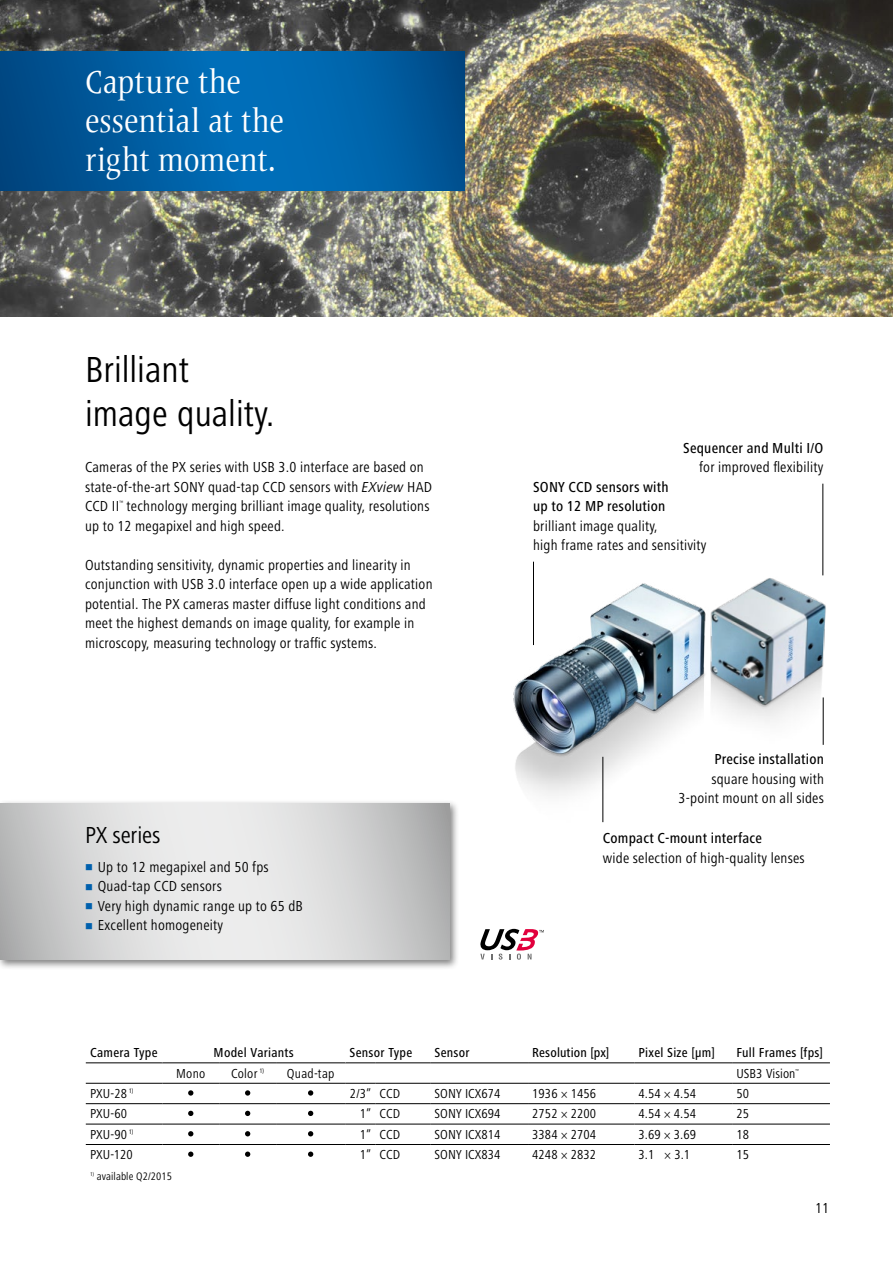
<style>
.page{position:relative;width:893px;height:1263px;background:#fff}
.page>*{position:absolute;margin:0;border:0;box-sizing:border-box;transform-origin:0 0}
.t1{font:condensed 37.5px/43.5px "Frutiger Next LT";color:#000}
.t2{font:condensed 33px/39px "Frutiger Serif LT Pro";color:#fff}
.t3{font:condensed 24px "Frutiger Next LT";letter-spacing:-.005em;color:#000}
.t4{font:condensed 15px/19.5px "Frutiger Next LT";letter-spacing:.015em;color:#000}
.t5{font:500 condensed 15px/19.5px "Frutiger Next LT";letter-spacing:.015em;color:#000}
.t6{font:condensed 13.5px "Frutiger Next LT";letter-spacing:.005em;color:#000}
.t7{font:500 condensed 13.5px "Frutiger Next LT";letter-spacing:.02em;color:#000}
.t8{font:condensed 11.25px "Frutiger Next LT";letter-spacing:.005em;color:#000}
.t9{font:condensed 4.95px "Frutiger Next LT";color:#000}
.t10{font:condensed 4.5px "Frutiger Next LT";color:#000}
.s1{font-style:italic;font-stretch:normal}
.s2{font-family:"Frutiger Serif LT Pro"}
</style>
<div class="page">
<img style="left:0;top:0;width:893px;height:317px">
<img style="left:513px;top:583px;width:152px;height:240px">
<img style="left:665px;top:512px;width:161px;height:233px">
<svg style="left:480px;top:929px;width:64px;height:31px"></svg>
<hr style="left:602px;top:757px;width:1px;height:65px;background:#000">
<hr style="left:822px;top:484px;width:1px;height:91px;background:#000">
<div style="left:0;top:799px;width:459px;height:170px;background:#000;opacity:.5"></div>
<svg style="left:0;top:803px;width:449px;height:157px;background:#d6d6d6"></svg>
<svg style="left:0;top:51px;width:465px;height:139px;background:#005ea2"></svg>
<hr style="left:533px;top:562px;width:1px;height:83px;background:#000">
<hr style="left:823px;top:697px;width:1px;height:48px;background:#000">
<hr style="left:162px;top:1103px;width:57px;height:1px;background:#000">
<hr style="left:219px;top:1103px;width:57px;height:1px;background:#000">
<hr style="left:276px;top:1103px;width:69px;height:1px;background:#000">
<hr style="left:162px;top:1124px;width:57px;height:1px;background:#000">
<hr style="left:219px;top:1124px;width:57px;height:1px;background:#000">
<hr style="left:276px;top:1124px;width:69px;height:1px;background:#000">
<hr style="left:162px;top:1144px;width:57px;height:1px;background:#000">
<hr style="left:219px;top:1144px;width:57px;height:1px;background:#000">
<hr style="left:276px;top:1144px;width:69px;height:1px;background:#000">
<hr style="left:162px;top:1083px;width:57px;height:1px;background:#000">
<hr style="left:219px;top:1083px;width:57px;height:1px;background:#000">
<hr style="left:276px;top:1083px;width:69px;height:1px;background:#000">
<hr style="left:732px;top:1083px;width:98px;height:1px;background:#000">
<hr style="left:732px;top:1062px;width:98px;height:1px;background:#000">
<hr style="left:86px;top:1103px;width:76px;height:1px;background:#000">
<hr style="left:345px;top:1103px;width:30px;height:1px;background:#000">
<hr style="left:375px;top:1103px;width:55px;height:1px;background:#000">
<hr style="left:430px;top:1103px;width:98px;height:1px;background:#000">
<hr style="left:528px;top:1103px;width:106px;height:1px;background:#000">
<hr style="left:634px;top:1103px;width:98px;height:1px;background:#000">
<hr style="left:732px;top:1103px;width:98px;height:1px;background:#000">
<hr style="left:86px;top:1124px;width:76px;height:1px;background:#000">
<hr style="left:345px;top:1124px;width:30px;height:1px;background:#000">
<hr style="left:375px;top:1124px;width:55px;height:1px;background:#000">
<hr style="left:430px;top:1124px;width:98px;height:1px;background:#000">
<hr style="left:528px;top:1124px;width:106px;height:1px;background:#000">
<hr style="left:634px;top:1124px;width:98px;height:1px;background:#000">
<hr style="left:732px;top:1124px;width:98px;height:1px;background:#000">
<hr style="left:86px;top:1144px;width:76px;height:1px;background:#000">
<hr style="left:345px;top:1144px;width:30px;height:1px;background:#000">
<hr style="left:375px;top:1144px;width:55px;height:1px;background:#000">
<hr style="left:430px;top:1144px;width:98px;height:1px;background:#000">
<hr style="left:528px;top:1144px;width:106px;height:1px;background:#000">
<hr style="left:634px;top:1144px;width:98px;height:1px;background:#000">
<hr style="left:732px;top:1144px;width:98px;height:1px;background:#000">
<hr style="left:86px;top:1062px;width:76px;height:1px;background:#000">
<hr style="left:345px;top:1062px;width:30px;height:1px;background:#000">
<hr style="left:375px;top:1062px;width:55px;height:1px;background:#000">
<hr style="left:430px;top:1062px;width:98px;height:1px;background:#000">
<hr style="left:528px;top:1062px;width:106px;height:1px;background:#000">
<hr style="left:634px;top:1062px;width:98px;height:1px;background:#000">
<hr style="left:86px;top:1083px;width:76px;height:1px;background:#000">
<hr style="left:345px;top:1083px;width:30px;height:1px;background:#000">
<hr style="left:375px;top:1083px;width:55px;height:1px;background:#000">
<hr style="left:430px;top:1083px;width:98px;height:1px;background:#000">
<hr style="left:528px;top:1083px;width:106px;height:1px;background:#000">
<hr style="left:634px;top:1083px;width:98px;height:1px;background:#000">
<hr style="left:162px;top:1062px;width:57px;height:1px;background:#000">
<hr style="left:219px;top:1062px;width:57px;height:1px;background:#000">
<hr style="left:276px;top:1062px;width:69px;height:1px;background:#000">
<svg style="left:188px;top:1090px;width:5px;height:5px"></svg>
<svg style="left:245px;top:1090px;width:5px;height:5px"></svg>
<svg style="left:308px;top:1090px;width:5px;height:5px"></svg>
<svg style="left:188px;top:1111px;width:5px;height:5px"></svg>
<svg style="left:245px;top:1111px;width:5px;height:5px"></svg>
<svg style="left:308px;top:1111px;width:5px;height:5px"></svg>
<svg style="left:188px;top:1131px;width:5px;height:5px"></svg>
<svg style="left:245px;top:1131px;width:5px;height:5px"></svg>
<svg style="left:308px;top:1131px;width:5px;height:5px"></svg>
<svg style="left:188px;top:1151px;width:5px;height:6px"></svg>
<svg style="left:245px;top:1151px;width:5px;height:6px"></svg>
<svg style="left:308px;top:1151px;width:5px;height:6px"></svg>
<svg style="left:86px;top:864px;width:6px;height:7px"></svg>
<svg style="left:86px;top:884px;width:6px;height:6px"></svg>
<svg style="left:86px;top:903px;width:6px;height:7px"></svg>
<svg style="left:86px;top:923px;width:6px;height:6px"></svg>
<h2 class="t2" style="left:85px;top:62px;width:200px">Capture the essential at the right moment.</h2>
<h1 class="t1" style="left:85px;top:348px;width:191px">Brilliant image quality.</h1>
<p class="t4" style="left:85px;top:457px;width:349px">Cameras of the PX series with USB 3.0 interface are based on state-of-the-art SONY quad-tap CCD sensors with <span class="s1">EXview</span> HAD<br>CCD II</p>
<p class="t4" style="left:85px;top:496px;width:346px;text-indent:42px">technology merging brilliant image quality, resolutions up to 12 megapixel and high speed.</p>
<p class="t4" style="left:85px;top:555px;width:349px">Outstanding sensitivity, dynamic properties and linearity in conjunction with USB 3.0 interface open up a wide application potential. The PX cameras master diffuse light conditions and meet the highest demands on image quality, for example in microscopy, measuring technology or traffic systems.</p>
<p class="t9" style="left:119px;top:500px;width:5px">™</p>
<h3 class="t3" style="left:85px;top:821px;width:77px">PX series</h3>
<p class="t4" style="left:98px;top:857px;width:207px">Up to 12 megapixel and 50 fps<br>Quad-tap CCD sensors<br>Very high dynamic range up to 65 dB<br>Excellent homogeneity</p>
<p class="t5" style="left:683px;top:438px;width:141px">Sequencer and Multi I/O</p>
<p class="t4" style="left:699px;top:457px;width:126px">for improved flexibility</p>
<p class="t5" style="left:533px;top:477px;width:137px">SONY CCD sensors with up to 12 MP resolution</p>
<p class="t4" style="left:533px;top:516px;width:175px">brilliant image quality,<br>high frame rates and sensitivity</p>
<p class="t5" style="left:714px;top:749px;width:111px">Precise installation</p>
<p class="t4" style="left:678px;top:769px;width:147px;text-align:right">square housing with<br>3-point mount on all sides</p>
<p class="t5" style="left:603px;top:828px;width:161px">Compact C-mount interface</p>
<p class="t4" style="left:603px;top:848px;width:203px">wide selection of high-quality lenses</p>
<p class="t7" style="left:90px;top:1045px;width:69px">Camera Type</p>
<p class="t7" style="left:214px;top:1045px;width:82px">Model Variants</p>
<p class="t7" style="left:349px;top:1045px;width:64px">Sensor Type</p>
<p class="t7" style="left:434px;top:1045px;width:37px">Sensor</p>
<p class="t7" style="left:532px;top:1045px;width:79px">Resolution [px]</p>
<p class="t7" style="left:639px;top:1045px;width:78px">Pixel Size [µm]</p>
<p class="t7" style="left:736px;top:1045px;width:88px">Full Frames [fps]</p>
<p class="t6" style="left:176px;top:1066px;width:31px">Mono</p>
<p class="t6" style="left:231px;top:1066px;width:35px">Color <sup>1)</sup></p>
<p class="t6" style="left:287px;top:1066px;width:49px">Quad-tap</p>
<p class="t6" style="left:736px;top:1066px;width:61px">USB3 Vision</p>
<p class="t10" style="left:795px;top:1068px;width:5px">™</p>
<p class="t6" style="left:90px;top:1086px;width:45px">PXU-28 <sup>1)</sup></p>
<p class="t6" style="left:350px;top:1086px;width:52px">2/3” CCD</p>
<p class="t6" style="left:434px;top:1086px;width:68px">SONY ICX674</p>
<p class="t6" style="left:532px;top:1086px;width:65px">1936 <span class="s2">×</span> 1456</p>
<p class="t6" style="left:639px;top:1086px;width:59px">4.54 <span class="s2">×</span> 4.54</p>
<p class="t6" style="left:736px;top:1086px;width:14px">50</p>
<p class="t6" style="left:90px;top:1106px;width:38px">PXU-60</p>
<p class="t6" style="left:360px;top:1106px;width:42px">1” CCD</p>
<p class="t6" style="left:434px;top:1106px;width:68px">SONY ICX694</p>
<p class="t6" style="left:532px;top:1106px;width:65px">2752 <span class="s2">×</span> 2200</p>
<p class="t6" style="left:639px;top:1106px;width:59px">4.54 <span class="s2">×</span> 4.54</p>
<p class="t6" style="left:736px;top:1106px;width:14px">25</p>
<p class="t6" style="left:90px;top:1127px;width:45px">PXU-90 <sup>1)</sup></p>
<p class="t6" style="left:360px;top:1127px;width:42px">1” CCD</p>
<p class="t6" style="left:434px;top:1127px;width:68px">SONY ICX814</p>
<p class="t6" style="left:532px;top:1127px;width:65px">3384 <span class="s2">×</span> 2704</p>
<p class="t6" style="left:639px;top:1127px;width:59px">3.69 <span class="s2">×</span> 3.69</p>
<p class="t6" style="left:736px;top:1127px;width:14px">18</p>
<p class="t6" style="left:90px;top:1147px;width:44px">PXU-120</p>
<p class="t6" style="left:360px;top:1147px;width:42px">1” CCD</p>
<p class="t6" style="left:434px;top:1147px;width:68px">SONY ICX834</p>
<p class="t6" style="left:532px;top:1147px;width:65px">4248 <span class="s2">×</span> 2832</p>
<p class="t6" style="left:639px;top:1147px;width:53px">3.1 <span class="s2">×</span> 3.1</p>
<p class="t6" style="left:736px;top:1147px;width:14px">15</p>
<p class="t8" style="left:90px;top:1170px;width:83px"><sup>1)</sup> available Q2/2015</p>
<p class="t4" style="left:815px;top:1198px;width:16px">11</p>
</div>
